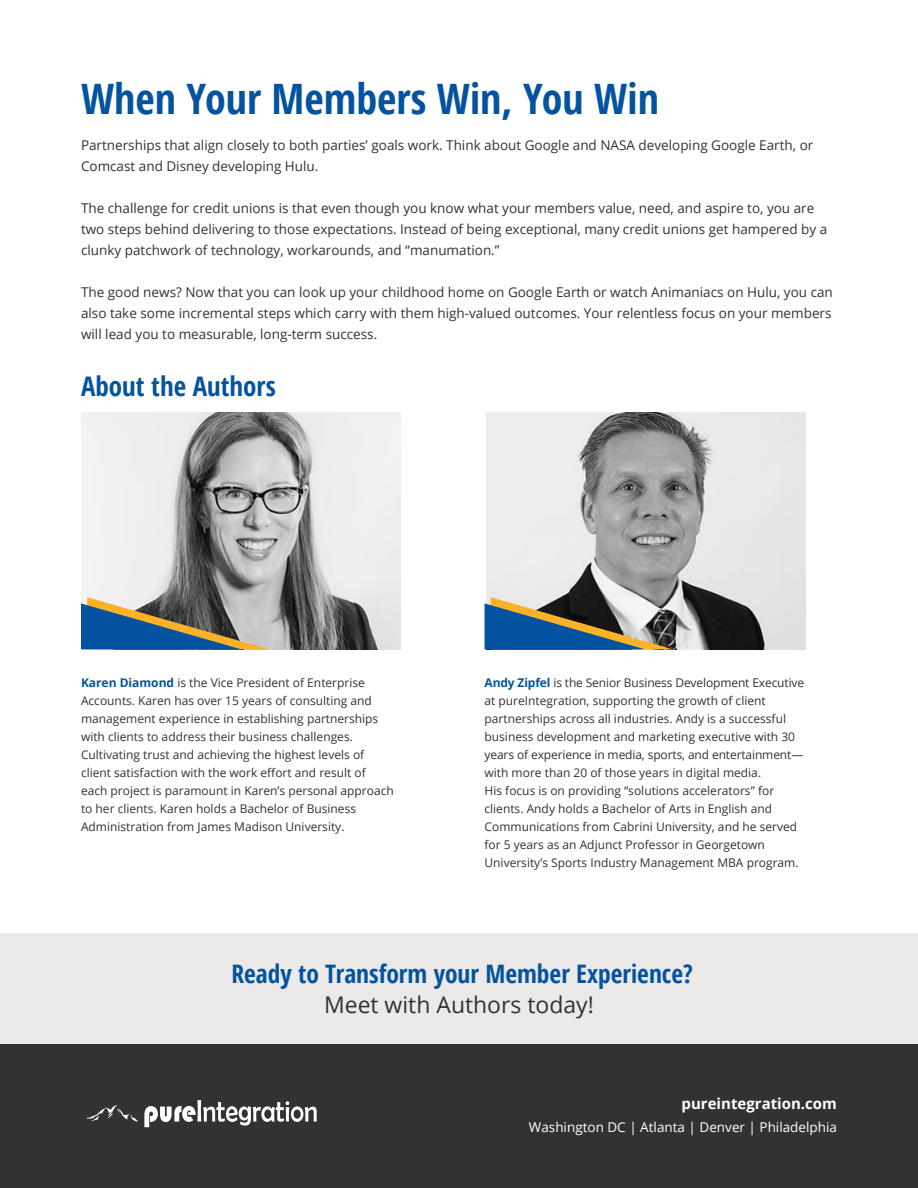
<style>
.page{position:relative;width:918px;height:1188px;background:#fff}
.page>*{position:absolute;margin:0;border:0;box-sizing:border-box;transform-origin:0 0}
.t1{font:700 42px "Open Sans Condensed";color:#0453a0}
.t2{font:700 27px "Open Sans Condensed";color:#0453a0}
.t3{font:700 25.5px "Open Sans Condensed";color:#0453a0}
.t4{font:22.95px "Open Sans";color:#313232}
.t5{font:700 15px "Open Sans";color:#fff}
.t6{font:13.5px/21px "Open Sans";color:#313232}
.t7{font:13.5px "Open Sans";color:#fff}
.t8{font:12px/18px "Open Sans";color:#313232}
.s1{font-weight:700;color:#0453a0}
</style>
<div class="page">
<img style="left:81px;top:413px;width:320px;height:236px">
<img style="left:486px;top:413px;width:320px;height:236px">
<svg style="left:485px;top:597px;width:188px;height:52px;background:#5f737c"></svg>
<svg style="left:81px;top:597px;width:188px;height:52px;background:#677a84"></svg>
<div style="left:0;top:1043px;width:918px;height:145px;background:#313232"></div>
<svg style="left:87px;top:1105px;width:51px;height:16px"></svg>
<svg style="left:144px;top:1100px;width:173px;height:27px"></svg>
<div style="left:0;top:933px;width:918px;height:110px;background:#ebeae9"></div>
<h1 class="t1" style="left:81px;top:69px;width:579px">When Your Members Win, You Win</h1>
<p class="t6" style="left:81px;top:135px;width:734px">Partnerships that align closely to both parties’ goals work. Think about Google and NASA developing Google Earth, or<br>Comcast and Disney developing Hulu.</p>
<p class="t6" style="left:81px;top:198px;width:748px">The challenge for credit unions is that even though you know what your members value, need, and aspire to, you are two steps behind delivering to those expectations. Instead of being exceptional, many credit unions get hampered by a clunky patchwork of technology, workarounds, and “manumation.”</p>
<p class="t6" style="left:81px;top:282px;width:753px;text-align:justify">The good news? Now that you can look up your childhood home on Google Earth or watch Animaniacs on Hulu, you can also take some incremental steps which carry with them high-valued outcomes. Your relentless focus on your members will lead you to measurable, long-term success.</p>
<h2 class="t2" style="left:81px;top:367px;width:196px">About the Authors</h2>
<p class="t8" style="left:81px;top:673px;width:314px"><span class="s1">Karen Diamond</span> is the Vice President of Enterprise Accounts. Karen has over 15 years of consulting and management experience in establishing partnerships with clients to address their business challenges.<br>Cultivating trust and achieving the highest levels of client satisfaction with the work effort and result of each project is paramount in Karen’s personal approach to her clients. Karen holds a Bachelor of Business Administration from James Madison University.</p>
<p class="t8" style="left:485px;top:673px;width:321px"><span class="s1">Andy Zipfel</span> is the Senior Business Development Executive at pureIntegration, supporting the growth of client partnerships across all industries. Andy is a successful business development and marketing executive with 30 years of experience in media, sports, and entertainment— with more than 20 of those years in digital media.<br>His focus is on providing “solutions accelerators” for clients. Andy holds a Bachelor of Arts in English and Communications from Cabrini University, and he served for 5 years as an Adjunct Professor in Georgetown University’s Sports Industry Management MBA program.</p>
<h3 class="t3" style="left:231px;top:956px;width:463px">Ready to Transform your Member Experience?</h3>
<h3 class="t4" style="left:324px;top:989px;width:271px">Meet with Authors today!</h3>
<p class="t5" style="left:682px;top:1093px;width:157px">pureintegration.com</p>
<p class="t7" style="left:529px;top:1118px;width:310px">Washington DC | Atlanta | Denver | Philadelphia</p>
</div>
